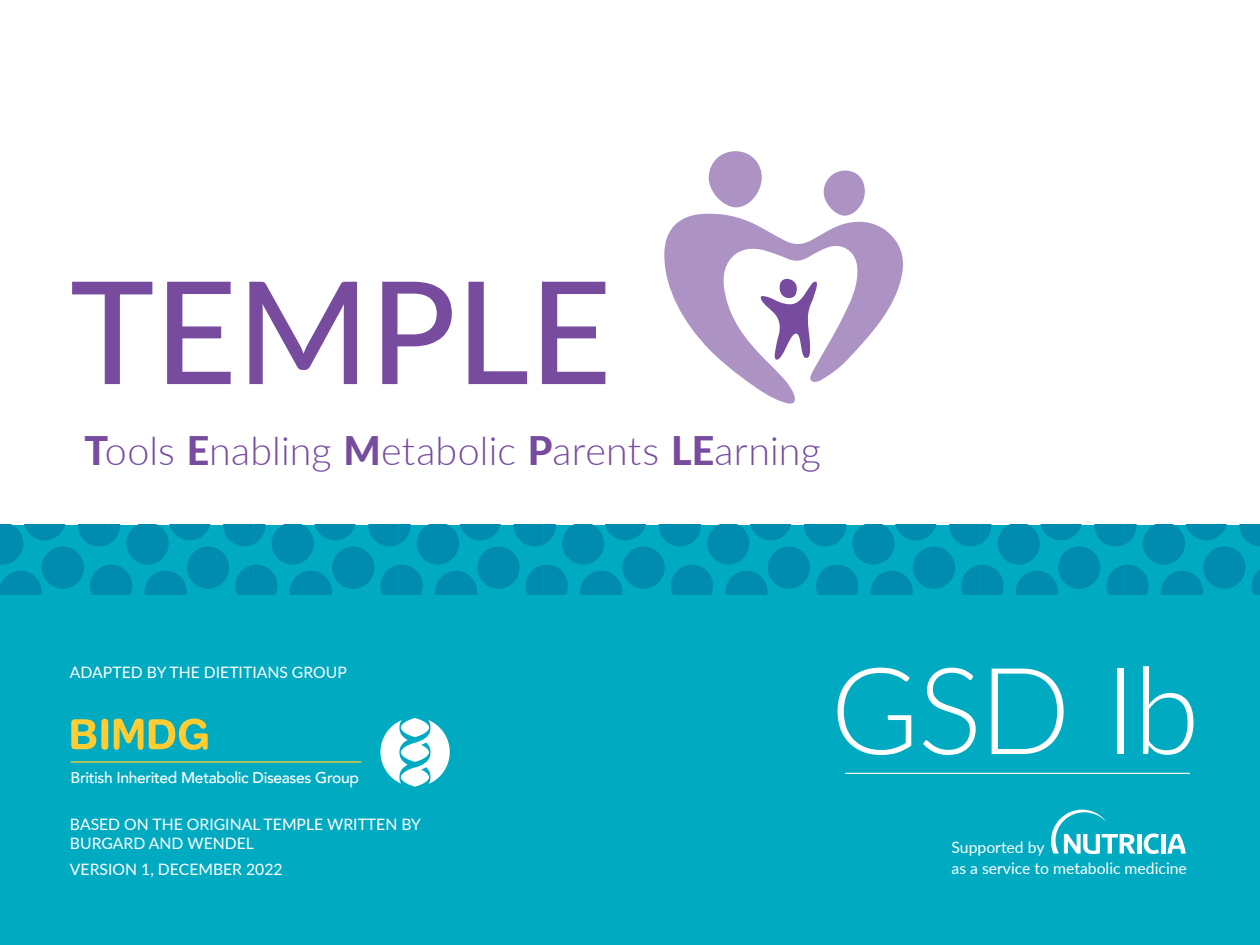
<style>
.page{position:relative;width:1260px;height:945px;background:#fff}
.page>*{position:absolute;margin:0;border:0;box-sizing:border-box;transform-origin:0 0}
.t1{font:500 142.62px "Lato";color:#774b9e}
.t2{font:300 120.75px "Lato";color:#fff}
.t3{font:300 39.38px "Lato";letter-spacing:.005em;color:#774b9e}
.t4{font:15.75px/20.8px "Lato";color:#fff}
.t5{font:500 15.58px "Avenir";letter-spacing:-.025em;color:#fff}
.s1{font-weight:800}
</style>
<div class="page">
<div style="left:0;top:525px;width:1260px;height:420px;background:#00abc2"></div>
<hr style="left:1161px;top:834px;width:4px;height:20px;background:#fff">
<svg style="left:1167px;top:834px;width:19px;height:20px"></svg>
<svg style="left:1144px;top:833px;width:15px;height:21px"></svg>
<hr style="left:1137px;top:834px;width:4px;height:20px;background:#fff">
<svg style="left:1051px;top:810px;width:84px;height:44px"></svg>
<svg style="left:380px;top:718px;width:70px;height:69px"></svg>
<svg style="left:71px;top:719px;width:25px;height:30px"></svg>
<div style="left:101px;top:719px;width:7px;height:31px;background:#ffcc31;border-radius:3px"></div>
<svg style="left:114px;top:719px;width:29px;height:31px"></svg>
<svg style="left:149px;top:719px;width:59px;height:31px"></svg>
<hr style="left:71px;top:761px;width:291px;height:2px;background:#ffcc31">
<svg style="left:664px;top:151px;width:239px;height:253px"></svg>
<svg style="left:760px;top:279px;width:59px;height:81px"></svg>
<hr style="left:845px;top:773px;width:345px;height:1px;background:#fff">
<svg style="left:0;top:525px;width:1260px;height:70px;fill:#008cb0"></svg>
<h1 class="t1" style="left:70px;top:229px;width:543px">TEMPLE</h1>
<h3 class="t3" style="left:85px;top:424px;width:738px"><span class="s1">T</span>ools <span class="s1">E</span>nabling <span class="s1">M</span>etabolic <span class="s1">P</span>arents <span class="s1">LE</span>arning</h3>
<p class="t4" style="left:70px;top:662px;width:278px">ADAPTED BY THE DIETITIANS GROUP</p>
<p class="t5" style="left:71px;top:764px;width:290px">British Inherited Metabolic Diseases Group</p>
<p class="t4" style="left:70px;top:814px;width:353px;line-height:18.9px">BASED ON THE ORIGINAL TEMPLE WRITTEN BY<br>BURGARD AND WENDEL</p>
<p class="t4" style="left:70px;top:858px;width:214px">VERSION 1, DECEMBER 2022</p>
<h2 class="t2" style="left:830px;top:627px;width:371px">GSD Ib</h2>
<p class="t4" style="left:952px;top:836px;width:237px">Supported by<br>as a service to metabolic medicine</p>
</div>
